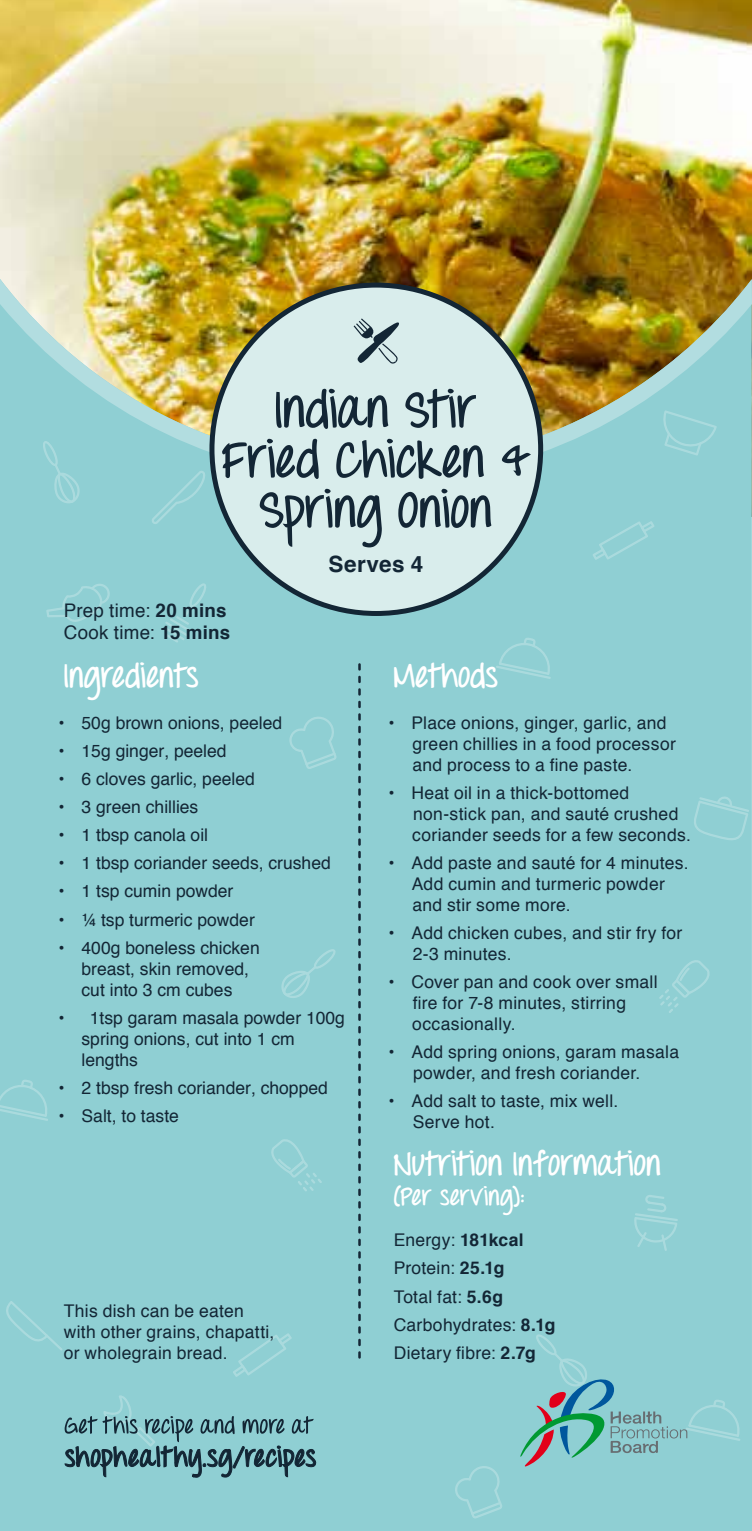
<style>
.page{position:relative;width:752px;height:1531px;background:#fff}
.page>*{position:absolute;margin:0;border:0;box-sizing:border-box;transform-origin:0 0}
.t1{font:700 50px/50px "Throw My Hands Upinthe Air";letter-spacing:-.005em;color:#132635;text-align:center}
.t2{font:700 32.5px "Throw My Hands Upinthe Air";letter-spacing:-.005em;color:#fff}
.t3{font:700 25px "Throw My Hands Upinthe Air";color:#fff}
.t4{font:700 22.5px "Helvetica";letter-spacing:.025em;color:#132635}
.t5{font:18.75px/22.5px "Helvetica";letter-spacing:.015em;color:#132635}
.t6{font:17.5px/21px "Helvetica";letter-spacing:.015em;color:#132635}
.s1{font-weight:700}
</style>
<div class="page">
<img style="left:0;top:0;width:751px;height:279px">
<div style="left:0;top:481px;width:751px;height:1050px;background:#8fcfd3"></div>
<svg style="left:6px;top:1301px;width:56px;height:49px;background:#91d0d4"></svg>
<svg style="left:693px;top:796px;width:55px;height:44px;background:#94d1d4"></svg>
<svg style="left:495px;top:638px;width:55px;height:41px;background:#94d1d4"></svg>
<svg style="left:0;top:1079px;width:48px;height:42px;background:#94d1d5"></svg>
<svg style="left:46px;top:584px;width:64px;height:38px;background:#93d0d4"></svg>
<svg style="left:152px;top:481px;width:53px;height:43px;background:#92d0d4"></svg>
<svg style="left:164px;top:583px;width:42px;height:59px;background:#93d0d4"></svg>
<svg style="left:592px;top:521px;width:62px;height:39px;background:#93d0d4"></svg>
<svg style="left:43px;top:481px;width:37px;height:22px"></svg>
<svg style="left:659px;top:960px;width:50px;height:53px;background:#92d0d4"></svg>
<svg style="left:271px;top:1139px;width:51px;height:52px;background:#92d0d4"></svg>
<svg style="left:634px;top:1195px;width:43px;height:56px;background:#94d1d5"></svg>
<svg style="left:289px;top:716px;width:47px;height:53px;background:#93d0d4"></svg>
<svg style="left:455px;top:1466px;width:47px;height:52px;background:#93d0d4"></svg>
<svg style="left:233px;top:1333px;width:58px;height:44px;background:#92d0d4"></svg>
<svg style="left:281px;top:949px;width:54px;height:49px;background:#93d0d4"></svg>
<img style="left:0;top:279px;width:751px;height:202px">
<svg style="left:519px;top:1334px;width:221px;height:132px;background:#89c4c7"></svg>
<svg style="left:65px;top:1395px;width:251px;height:83px;background:#76adb3"></svg>
<div style="left:212px;top:285px;width:328px;height:328px;background:#d9edec;border-radius:50%"></div>
<svg style="left:353px;top:318px;width:46px;height:46px"></svg>
<svg style="left:358px;top:664px;width:2px;height:693px"></svg>
<h1 class="t1" style="left:221px;top:388px;width:311px">Indian Stir<br>Fried Chicken &amp;<br>Spring Onion</h1>
<p class="t4" style="left:328px;top:546px;width:96px">Serves 4</p>
<p class="t5" style="left:64px;top:599px;width:168px">Prep time: <span class="s1">20 mins<br></span>Cook time: <span class="s1">15 mins</span></p>
<h2 class="t2" style="left:64px;top:656px;width:136px">Ingredients</h2>
<p class="t6" style="left:59px;top:713px;width:225px">• 50g brown onions, peeled</p>
<p class="t6" style="left:59px;top:741px;width:169px">• 15g ginger, peeled</p>
<p class="t6" style="left:59px;top:769px;width:198px">• 6 cloves garlic, peeled</p>
<p class="t6" style="left:59px;top:797px;width:141px">• 3 green chillies</p>
<p class="t6" style="left:59px;top:825px;width:151px">• 1 tbsp canola oil</p>
<p class="t6" style="left:59px;top:853px;width:273px">• 1 tbsp coriander seeds, crushed</p>
<p class="t6" style="left:59px;top:881px;width:176px">• 1 tsp cumin powder</p>
<p class="t6" style="left:59px;top:909px;width:197px">• ¼ tsp turmeric powder</p>
<p class="t6" style="left:81px;top:937px;width:180px;text-indent:-23px">• 400g boneless chicken breast, skin removed, cut into 3 cm cubes</p>
<p class="t6" style="left:81px;top:1007px;width:265px;text-indent:-23px">• 1tsp garam masala powder 100g spring onions, cut into 1 cm lengths</p>
<p class="t6" style="left:59px;top:1077px;width:270px">• 2 tbsp fresh coriander, chopped</p>
<p class="t6" style="left:59px;top:1106px;width:122px">• Salt, to taste</p>
<h2 class="t2" style="left:393px;top:656px;width:105px">Methods</h2>
<p class="t6" style="left:412px;top:713px;width:265px;text-indent:-24px">• Place onions, ginger, garlic, and green chillies in a food processor and process to a fine paste.</p>
<p class="t6" style="left:412px;top:783px;width:280px;text-indent:-24px">• Heat oil in a thick-bottomed non-stick pan, and sauté crushed coriander seeds for a few seconds.</p>
<p class="t6" style="left:411px;top:853px;width:278px;text-indent:-23px">• Add paste and sauté for 4 minutes.<br>Add cumin and turmeric powder and stir some more.</p>
<p class="t6" style="left:412px;top:923px;width:271px;text-indent:-24px">• Add chicken cubes, and stir fry for<br>2-3 minutes.</p>
<p class="t6" style="left:412px;top:972px;width:247px;text-indent:-24px">• Cover pan and cook over small fire for 7-8 minutes, stirring occasionally.</p>
<p class="t6" style="left:413px;top:1042px;width:267px;text-indent:-25px">• Add spring onions, garam masala powder, and fresh coriander.</p>
<p class="t6" style="left:413px;top:1091px;width:207px;text-indent:-24px">• Add salt to taste, mix well.<br>Serve hot.</p>
<p class="t6" style="left:64px;top:1300px;width:212px">This dish can be eaten with other grains, chapatti, or wholegrain bread.</p>
<h2 class="t2" style="left:393px;top:1143px;width:269px">Nutrition Information</h2>
<h3 class="t3" style="left:393px;top:1180px;width:132px">(Per serving):</h3>
<p class="t6" style="left:393px;top:1227px;width:163px;line-height:28px">Energy: <span class="s1">181kcal<br></span>Protein: <span class="s1">25.1g<br></span>Total fat: <span class="s1">5.6g<br></span>Carbohydrates: <span class="s1">8.1g<br></span>Dietary fibre: <span class="s1">2.7g</span></p>
</div>
